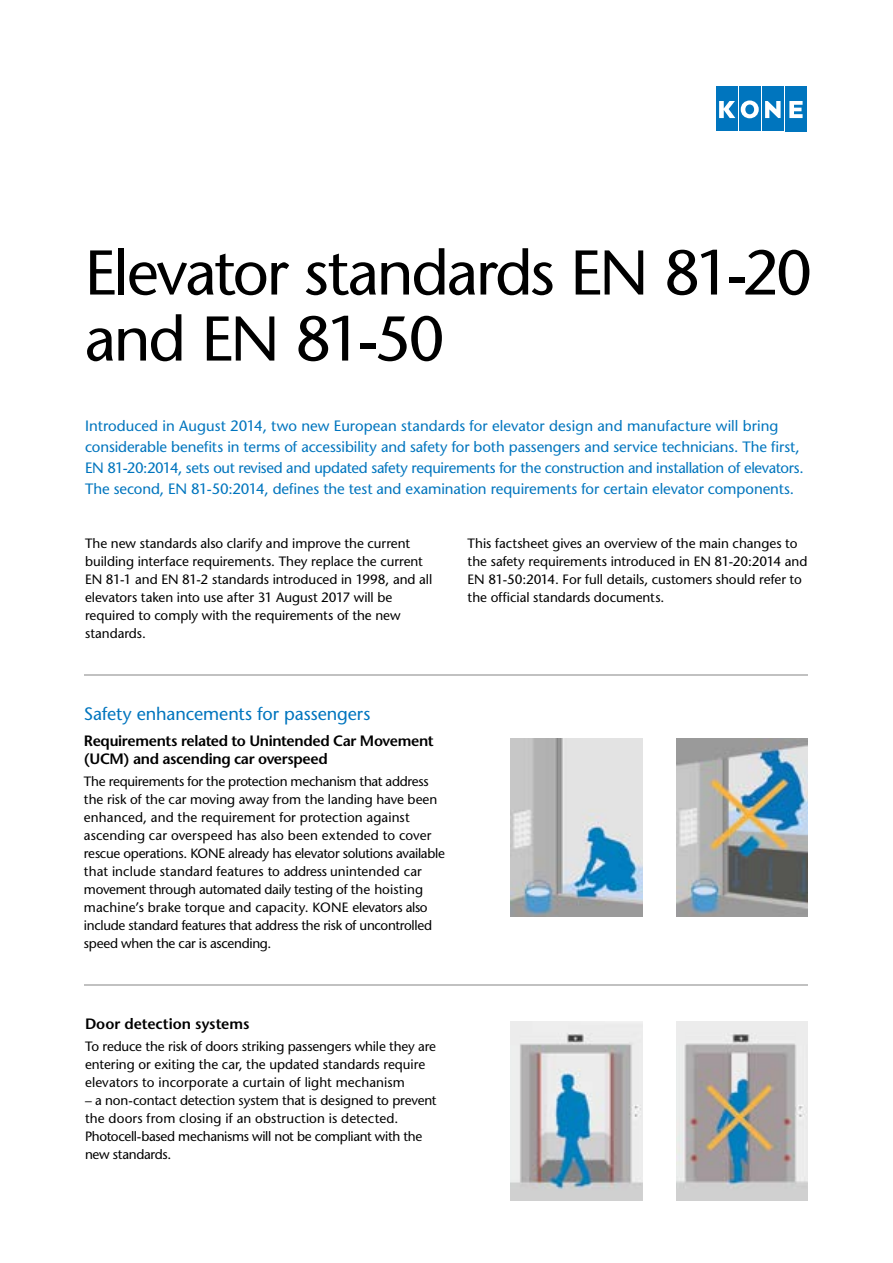
<style>
.page{position:relative;width:893px;height:1263px;background:#fff}
.page>*{position:absolute;margin:0;border:0;box-sizing:border-box;transform-origin:0 0}
.t1{font:63px/66px "Stone Sans";letter-spacing:-.035em;color:#000}
.t2{font:18px "Stone Sans";letter-spacing:-.005em;color:#0075be}
.t3{font:15px/21px "Stone Sans";letter-spacing:-.005em;color:#0075be}
.t4{font:600 15px/18px "Stone Sans";letter-spacing:-.02em;color:#000}
.t5{font:600 15px "Stone Sans";color:#000}
.t6{font:13.5px/18px "Stone Sans";letter-spacing:-.005em;color:#000}
</style>
<div class="page">
<div style="left:716px;top:87px;width:21px;height:44px;background:#0075be"></div>
<svg style="left:719px;top:101px;width:16px;height:17px"></svg>
<div style="left:762px;top:87px;width:21px;height:44px;background:#0075be"></div>
<svg style="left:765px;top:101px;width:16px;height:17px"></svg>
<div style="left:739px;top:87px;width:21px;height:44px;background:#0075be"></div>
<svg style="left:741px;top:100px;width:18px;height:18px"></svg>
<div style="left:785px;top:87px;width:21px;height:44px;background:#0075be"></div>
<svg style="left:789px;top:101px;width:14px;height:17px"></svg>
<img style="left:510px;top:1022px;width:132px;height:178px">
<img style="left:676px;top:1022px;width:132px;height:178px">
<img style="left:510px;top:738px;width:132px;height:179px">
<img style="left:676px;top:738px;width:132px;height:179px">
<hr style="left:84px;top:984px;width:724px;height:2px;background:#c1c1c1">
<hr style="left:84px;top:674px;width:724px;height:1px;background:#c1c1c1">
<h1 class="t1" style="left:85px;top:239px;width:729px">Elevator standards EN 81-20 and EN 81-50</h1>
<p class="t3" style="left:85px;top:415px;width:720px">Introduced in August 2014, two new European standards for elevator design and manufacture will bring considerable benefits in terms of accessibility and safety for both passengers and service technicians. The first, EN 81-20:2014, sets out revised and updated safety requirements for the construction and installation of elevators.<br>The second, EN 81-50:2014, defines the test and examination requirements for certain elevator components.</p>
<p class="t6" style="left:85px;top:534px;width:349px">The new standards also clarify and improve the current building interface requirements. They replace the current EN 81-1 and EN 81-2 standards introduced in 1998, and all elevators taken into use after 31 August 2017 will be required to comply with the requirements of the new standards.</p>
<p class="t6" style="left:468px;top:534px;width:341px">This factsheet gives an overview of the main changes to the safety requirements introduced in EN 81-20:2014 and EN 81-50:2014. For full details, customers should refer to the official standards documents.</p>
<h2 class="t2" style="left:84px;top:702px;width:288px">Safety enhancements for passengers</h2>
<p class="t4" style="left:84px;top:732px;width:351px">Requirements related to Unintended Car Movement (UCM) and ascending car overspeed</p>
<p class="t6" style="left:84px;top:772px;width:362px">The requirements for the protection mechanism that address the risk of the car moving away from the landing have been enhanced, and the requirement for protection against ascending car overspeed has also been extended to cover rescue operations. KONE already has elevator solutions available that include standard features to address unintended car movement through automated daily testing of the hoisting machine’s brake torque and capacity. KONE elevators also include standard features that address the risk of uncontrolled speed when the car is ascending.</p>
<p class="t5" style="left:85px;top:1015px;width:166px">Door detection systems</p>
<p class="t6" style="left:85px;top:1038px;width:352px">To reduce the risk of doors striking passengers while they are entering or exiting the car, the updated standards require elevators to incorporate a curtain of light mechanism</p>
<p class="t6" style="left:85px;top:1092px;width:353px">– a non-contact detection system that is designed to prevent the doors from closing if an obstruction is detected.<br>Photocell-based mechanisms will not be compliant with the new standards.</p>
</div>
